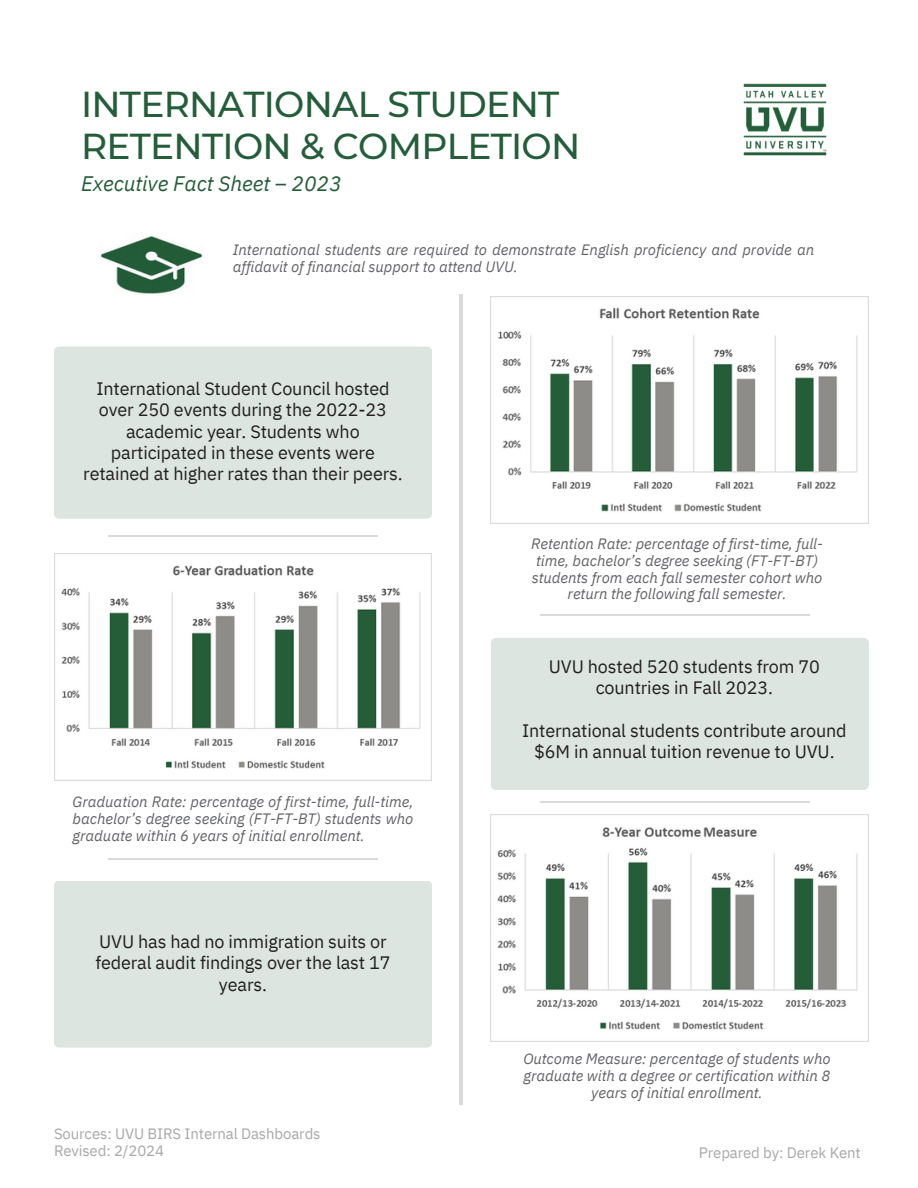
<style>
.page{position:relative;width:918px;height:1188px;background:#fff}
.page>*{position:absolute;margin:0;border:0;box-sizing:border-box;transform-origin:0 0}
.t1{font:500 36px/42.8px "Montserrat";letter-spacing:-.02em;color:#245d39}
.t2{font:italic 21px "IBM Plex Sans";letter-spacing:-.005em;color:#245d39}
.t3{font:18px/21.3px "IBM Plex Sans";letter-spacing:-.01em;color:#231f20;text-align:center}
.t4{font:italic 15px/16.8px "IBM Plex Sans";letter-spacing:-.005em;color:#626366;text-align:center}
.t5{font:15px "IBM Plex Sans";letter-spacing:-.01em;color:#a8a8aa}
</style>
<div class="page">
<div style="left:54px;top:347px;width:378px;height:172px;background:#dce5df"></div>
<div style="left:54px;top:881px;width:378px;height:167px;background:#dce5df"></div>
<div style="left:491px;top:638px;width:378px;height:152px;background:#dce5df;border-radius:5px"></div>
<img style="left:743px;top:83px;width:84px;height:73px">
<hr style="left:108px;top:535px;width:270px;height:1px;background:#dbdada">
<hr style="left:108px;top:858px;width:270px;height:1px;background:#dbdada">
<hr style="left:540px;top:615px;width:270px;height:1px;background:#dbdada">
<hr style="left:540px;top:802px;width:270px;height:1px;background:#dbdada">
<img style="left:100px;top:236px;width:102px;height:58px">
<hr style="left:459px;top:295px;width:3px;height:810px;background:#dbdada">
<img style="left:491px;top:296px;width:378px;height:228px">
<img style="left:54px;top:553px;width:378px;height:227px">
<img style="left:491px;top:814px;width:378px;height:228px">
<h3 class="t1" style="left:81px;top:82px;width:501px">INTERNATIONAL STUDENT<br>RETENTION &amp; COMPLETION</h3>
<p class="t2" style="left:81px;top:169px;width:262px">Executive Fact Sheet – 2023</p>
<h3 class="t4" style="left:233px;top:241px;width:583px;text-align:left">International students are required to demonstrate English proficiency and provide an affidavit of financial support to attend UVU.</h3>
<p class="t3" style="left:83px;top:378px;width:321px">International Student Council hosted over 250 events during the 2022-23 academic year. Students who participated in these events were retained at higher rates than their peers.</p>
<p class="t4" style="left:73px;top:793px;width:342px;text-align:justify">Graduation Rate: percentage of first-time, full-time, bachelor’s degree seeking (FT-FT-BT) students who graduate within 6 years of initial enrollment.</p>
<p class="t3" style="left:95px;top:930px;width:297px">UVU has had no immigration suits or federal audit findings over the last 17 years.</p>
<p class="t4" style="left:531px;top:535px;width:293px">Retention Rate: percentage of first-time, full&shy;time, bachelor’s degree seeking (FT-FT-BT) students from each fall semester cohort who return the following fall semester.</p>
<p class="t3" style="left:549px;top:655px;width:273px">UVU hosted 520 students from 70 countries in Fall 2023.</p>
<p class="t3" style="left:522px;top:719px;width:326px">International students contribute around $6M in annual tuition revenue to UVU.</p>
<p class="t4" style="left:523px;top:1050px;width:309px">Outcome Measure: percentage of students who graduate with a degree or certification within 8 years of initial enrollment.</p>
<p class="t5" style="left:54px;top:1124px;width:268px">Sources: UVU BIRS Internal Dashboards</p>
<h3 class="t5" style="left:54px;top:1141px;width:112px">Revised: 2/2024</h3>
<h3 class="t5" style="left:699px;top:1143px;width:163px">Prepared by: Derek Kent</h3>
</div>
